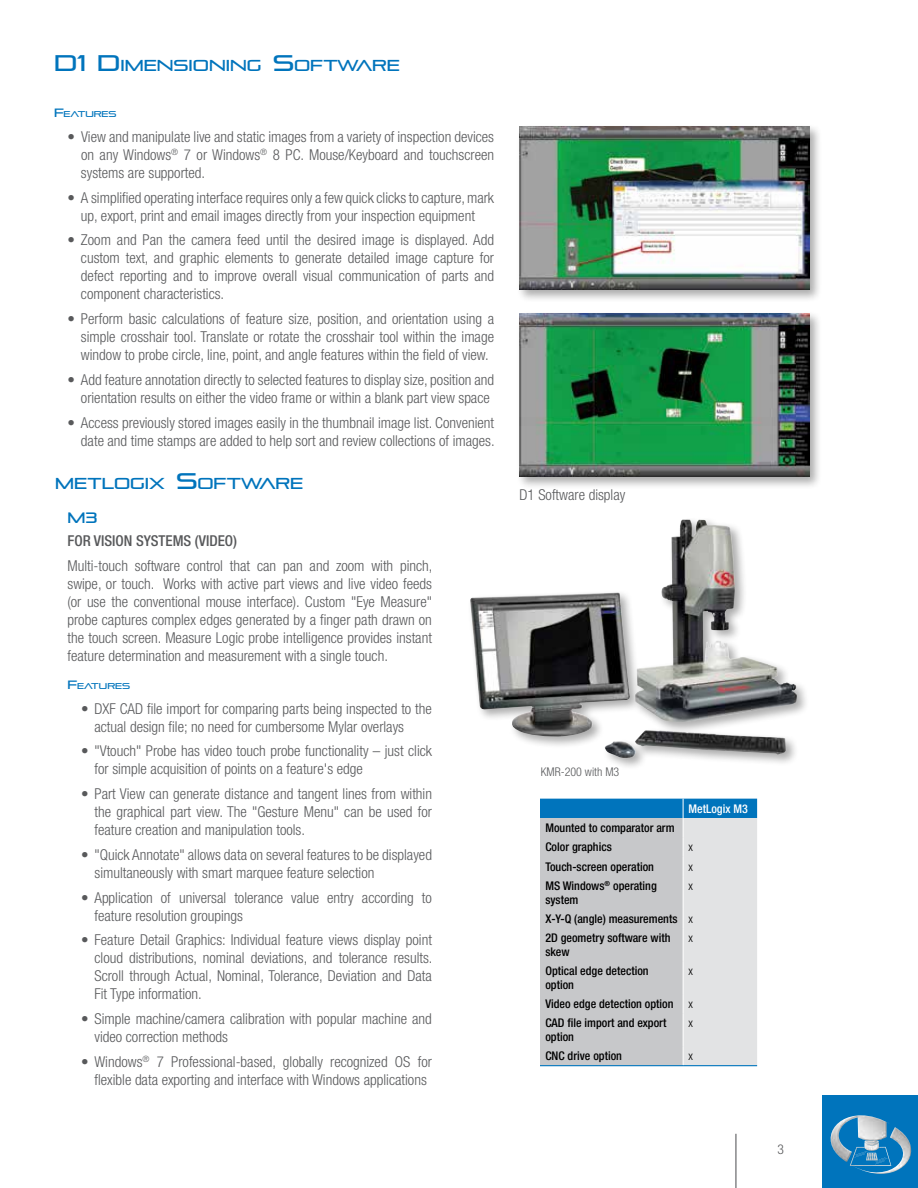
<style>
.page{position:relative;width:918px;height:1188px;background:#fff}
.page>*{position:absolute;margin:0;border:0;box-sizing:border-box;transform-origin:0 0}
.t1{font:15.75px "Pirulen Rg";color:#0074bc}
.t2{font:300 condensed 15px/18px "Helvetica Neue LT Pro";color:#58595b;text-align:justify}
.t3{font:500 condensed 15px "Helvetica Neue LT Pro";color:#58595b}
.t4{font:15px "Pirulen Rg";color:#0074bc}
.t5{font:300 condensed 13.5px "Helvetica Neue LT Pro";color:#58595b}
.t6{font:500 condensed 12px/19.4px "Helvetica Neue LT Pro";color:#000}
.t7{font:300 condensed 12px "Helvetica Neue LT Pro";color:#58595b}
.t8{font:500 condensed 12px "Helvetica Neue LT Pro";color:#fff}
.t9{font:300 condensed 12px "Helvetica Neue LT Pro";color:#000}
.t10{font:8.4px "Pirulen Rg";color:#0074bc}
.s1{font-size:22.5px}
.s2{font-size:12px}
.s3{font-weight:300}
</style>
<div class="page">
<div style="left:516px;top:310px;width:306px;height:179px;background:#000;opacity:.33"></div>
<img style="left:520px;top:313px;width:290px;height:164px">
<div style="left:516px;top:123px;width:306px;height:179px;background:#000;opacity:.33"></div>
<img style="left:520px;top:126px;width:290px;height:164px">
<div style="left:467px;top:516px;width:342px;height:255px;background:#000;opacity:.33"></div>
<img style="left:635px;top:520px;width:162px;height:202px">
<svg style="left:540px;top:799px;width:217px;height:266px;background:#c0cad0"></svg>
<hr style="left:683px;top:1065px;width:74px;height:1px;background:#0074bc">
<hr style="left:540px;top:1065px;width:143px;height:1px;background:#0074bc">
<hr style="left:735px;top:1134px;width:1px;height:54px;background:#58595b">
<div style="left:822px;top:1096px;width:96px;height:92px;background:#0074bc"></div>
<img style="left:830px;top:1115px;width:82px;height:59px">
<p class="t1" style="left:54px;top:56px;width:348px"><span class="s1">D1 D</span> IMENSIONING <span class="s1">S</span>OFTWARE</p>
<p class="t10" style="left:54px;top:109px;width:63px"><span class="s2">F</span>EATURES</p>
<p class="t2" style="left:81px;top:128px;width:415px;text-indent:-13px">• View and manipulate live and static images from a variety of inspection devices on any Windows<sup>®</sup> 7 or Windows<sup>®</sup> 8 PC. Mouse/Keyboard and touchscreen systems are supported.</p>
<p class="t2" style="left:67px;top:188px;width:428px;text-align:center">• A simplified operating interface requires only a few quick clicks to capture, mark up, export, print and email images directly from your inspection equipment</p>
<p class="t2" style="left:81px;top:231px;width:415px;text-indent:-14px">• Zoom and Pan the camera feed until the desired image is displayed. Add custom text, and graphic elements to generate detailed image capture for defect reporting and to improve overall visual communication of parts and component characteristics.</p>
<p class="t2" style="left:81px;top:310px;width:415px;text-indent:-14px">• Perform basic calculations of feature size, position, and orientation using a simple crosshair tool. Translate or rotate the crosshair tool within the image window to probe circle, line, point, and angle features within the field of view.</p>
<p class="t2" style="left:67px;top:371px;width:428px;text-align:right">• Add feature annotation directly to selected features to display size, position and orientation results on either the video frame or within a blank part view space</p>
<p class="t2" style="left:67px;top:413px;width:429px;text-align:right">• Access previously stored images easily in the thumbnail image list. Convenient date and time stamps are added to help sort and review collections of images.</p>
<p class="t1" style="left:55px;top:474px;width:250px">METLOGIX <span class="s1">S</span>OFTWARE</p>
<p class="t4" style="left:68px;top:509px;width:32px">M3</p>
<p class="t3" style="left:68px;top:532px;width:171px">FOR VISION SYSTEMS (VIDEO)</p>
<p class="t2" style="left:68px;top:557px;width:367px">Multi-touch software control that can pan and zoom with pinch, swipe, or touch. Works with active part views and live video feeds (or use the conventional mouse interface). Custom "Eye Measure" probe captures complex edges generated by a finger path drawn on the touch screen. Measure Logic probe intelligence provides instant feature determination and measurement with a single touch.</p>
<p class="t10" style="left:68px;top:681px;width:63px"><span class="s2">F</span>EATURES</p>
<p class="t2" style="left:94px;top:699px;width:339px;text-indent:-14px">• DXF CAD file import for comparing parts being inspected to the actual design file; no need for cumbersome Mylar overlays</p>
<p class="t2" style="left:94px;top:742px;width:339px;text-indent:-14px">• "Vtouch" Probe has video touch probe functionality – just click for simple acquisition of points on a feature's edge</p>
<p class="t2" style="left:94px;top:785px;width:339px;text-indent:-14px">• Part View can generate distance and tangent lines from within the graphical part view. The "Gesture Menu" can be used for feature creation and manipulation tools.</p>
<p class="t2" style="left:94px;top:846px;width:339px;text-indent:-14px">• "Quick Annotate" allows data on several features to be displayed simultaneously with smart marquee feature selection</p>
<p class="t2" style="left:94px;top:888px;width:339px;text-indent:-14px">• Application of universal tolerance value entry according to feature resolution groupings</p>
<p class="t2" style="left:94px;top:931px;width:340px;text-indent:-14px">• Feature Detail Graphics: Individual feature views display point cloud distributions, nominal deviations, and tolerance results.<br>Scroll through Actual, Nominal, Tolerance, Deviation and Data Fit Type information.</p>
<p class="t2" style="left:94px;top:1010px;width:339px;text-indent:-14px">• Simple machine/camera calibration with popular machine and video correction methods</p>
<p class="t2" style="left:81px;top:1053px;width:353px;text-align:center">• Windows<sup>®</sup> 7 Professional-based, globally recognized OS for flexible data exporting and interface with Windows applications</p>
<p class="t2" style="left:520px;top:485px;width:107px">D1 Software display</p>
<p class="t7" style="left:541px;top:765px;width:80px">KMR-200 with M3</p>
<p class="t6" style="left:545px;top:818px;width:131px">Mounted to comparator arm<br>Color graphics</p>
<p class="t8" style="left:688px;top:801px;width:61px">MetLogix M3</p>
<p class="t9" style="left:688px;top:840px;width:6px">x</p>
<p class="t6" style="left:545px;top:857px;width:110px">Touch-screen operation</p>
<p class="t9" style="left:688px;top:860px;width:6px">x</p>
<p class="t6" style="left:545px;top:879px;width:113px;line-height:13.5px">MS Windows<sup>®</sup> operating system</p>
<p class="t9" style="left:689px;top:879px;width:6px">x</p>
<p class="t6" style="left:545px;top:909px;width:149px">X-Y-Q (angle) measurements <span class="s3">x<br></span>2D geometry software with</p>
<p class="t6" style="left:545px;top:942px;width:26px">skew</p>
<p class="t9" style="left:689px;top:931px;width:6px">x</p>
<p class="t6" style="left:545px;top:964px;width:105px;line-height:13.5px">Optical edge detection option</p>
<p class="t9" style="left:689px;top:964px;width:6px">x</p>
<p class="t6" style="left:545px;top:994px;width:149px">Video edge detection option <span class="s3">x<br></span>CAD file import and export</p>
<p class="t6" style="left:545px;top:1027px;width:30px">option</p>
<p class="t9" style="left:689px;top:1016px;width:6px">x</p>
<p class="t6" style="left:545px;top:1046px;width:78px">CNC drive option</p>
<p class="t9" style="left:689px;top:1049px;width:6px">x</p>
<p class="t5" style="left:778px;top:1142px;width:8px">3</p>
</div>
